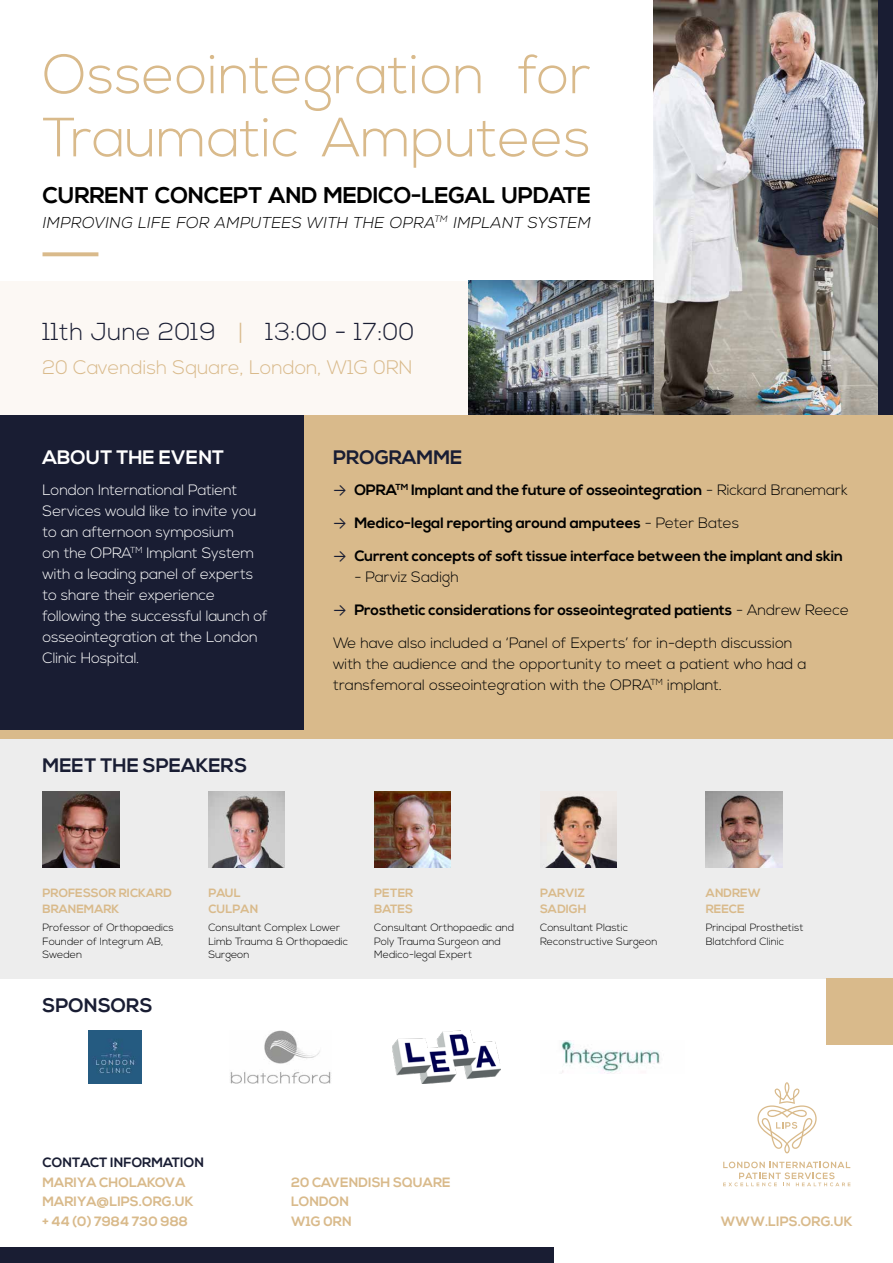
<style>
.page{position:relative;width:893px;height:1263px;background:#fff}
.page>*{position:absolute;margin:0;border:0;box-sizing:border-box;transform-origin:0 0}
.t1{font:300 55.2px/63.2px "Nexa";color:#d9ba8b}
.t2{font:300 24.45px "Nexa";letter-spacing:.015em;color:#191d33}
.t3{font:700 22.65px "Nexa";letter-spacing:-.01em;color:#000}
.t4{font:300 19.65px "Nexa";color:#d9ba8b}
.t5{font:700 19.5px "Nexa";color:#191d33}
.t6{font:700 19.5px "Nexa";color:#fff}
.t7{font:italic 300 15.75px "Nexa";letter-spacing:.005em;color:#000}
.t8{font:700 15px "Nexa";letter-spacing:-.005em;color:#000}
.t9{font:300 15px/21px "Nexa";letter-spacing:-.01em;color:#fff}
.t10{font:300 15px/21px "Nexa";color:#000}
.t11{font:700 13.5px/19.5px "Nexa";color:#d9ba8b}
.t12{font:700 13.5px "Nexa";color:#191d33}
.t13{font:700 12px/16.5px "Nexa";color:#d9ba8b}
.t14{font:300 10.5px/13.5px "Nexa";color:#000}
.s1{color:#d9ba8b}
.s2{font-family:"Calibri";font-weight:400;color:#191d33}
.s3{font-weight:300}
</style>
<div class="page">
<div style="left:0;top:415px;width:893px;height:324px;background:#191d33"></div>
<div style="left:305px;top:415px;width:588px;height:324px;background:#d9ba8b"></div>
<div style="left:0;top:739px;width:893px;height:239px;background:#ededed"></div>
<div style="left:0;top:281px;width:893px;height:134px;background:#fcf8f4"></div>
<svg style="left:43px;top:252px;width:55px;height:4px"></svg>
<img style="left:43px;top:791px;width:76px;height:77px">
<img style="left:208px;top:791px;width:77px;height:77px">
<img style="left:374px;top:791px;width:77px;height:77px">
<img style="left:543px;top:793px;width:74px;height:75px">
<div style="left:0;top:1247px;width:554px;height:16px;background:#191d33"></div>
<div style="left:0;top:730px;width:451px;height:9px;background:#d9ba8b"></div>
<div style="left:877px;top:0;width:16px;height:415px;background:#191d33"></div>
<div style="left:826px;top:978px;width:67px;height:67px;background:#d9ba8b"></div>
<img style="left:654px;top:0;width:223px;height:415px">
<img style="left:88px;top:1030px;width:53px;height:54px">
<img style="left:230px;top:1030px;width:101px;height:54px">
<img style="left:393px;top:1030px;width:107px;height:54px">
<img style="left:561px;top:1040px;width:99px;height:34px">
<img style="left:706px;top:791px;width:76px;height:77px">
<img style="left:469px;top:281px;width:185px;height:134px">
<svg style="left:757px;top:1082px;width:60px;height:71px"></svg>
<svg style="left:723px;top:1161px;width:127px;height:25px"></svg>
<h1 class="t1" style="left:43px;top:45px;width:550px">Osseointegration for<br>Traumatic Amputees</h1>
<h3 class="t3" style="left:43px;top:182px;width:550px">CURRENT CONCEPT AND MEDICO-LEGAL UPDATE</h3>
<h3 class="t7" style="left:43px;top:213px;width:550px">IMPROVING LIFE FOR AMPUTEES WITH THE OPRA<sup>TM</sup> IMPLANT SYSTEM</h3>
<h2 class="t2" style="left:43px;top:317px;width:373px">11th June 2019 <span class="s1">|</span> 13:00 - 17:00</h2>
<h3 class="t4" style="left:43px;top:356px;width:371px">20 Cavendish Square, London, W1G 0RN</h3>
<h3 class="t6" style="left:43px;top:445px;width:183px">ABOUT THE EVENT</h3>
<p class="t9" style="left:43px;top:480px;width:227px">London International Patient<br>Services would like to invite you to an afternoon symposium<br>on the OPRA<sup>TM</sup> Implant System with a leading panel of experts to share their experience following the successful launch of osseointegration at the London<br>Clinic Hospital.</p>
<h3 class="t5" style="left:43px;top:754px;width:206px">MEET THE SPEAKERS</h3>
<h3 class="t5" style="left:333px;top:445px;width:131px">PROGRAMME</h3>
<h3 class="t8" style="left:333px;top:481px;width:516px"><span class="s2">→</span> OPRA<sup>TM</sup> Implant and the future of osseointegration <span class="s3">- Rickard Branemark</span></h3>
<h3 class="t8" style="left:333px;top:514px;width:408px"><span class="s2">→</span> Medico-legal reporting around amputees <span class="s3">- Peter Bates</span></h3>
<h3 class="t8" style="left:333px;top:547px;width:511px"><span class="s2">→</span> Current concepts of soft tissue interface between the implant and skin</h3>
<h3 class="t10" style="left:354px;top:567px;width:106px">- Parviz Sadigh</h3>
<h3 class="t8" style="left:333px;top:601px;width:518px"><span class="s2">→</span> Prosthetic considerations for osseointegrated patients <span class="s3">- Andrew Reece</span></h3>
<h3 class="t10" style="left:333px;top:633px;width:475px">We have also included a ‘Panel of Experts’ for in-depth discussion with the audience and the opportunity to meet a patient who had a transfemoral osseointegration with the OPRA<sup>TM</sup> implant.</h3>
<p class="t13" style="left:43px;top:885px;width:131px">PROFESSOR RICKARD<br>BRANEMARK</p>
<p class="t14" style="left:43px;top:921px;width:133px">Professor of Orthopaedics<br>Founder of Integrum AB,<br>Sweden</p>
<h3 class="t5" style="left:43px;top:994px;width:112px">SPONSORS</h3>
<p class="t13" style="left:208px;top:885px;width:51px">PAUL<br>CULPAN</p>
<p class="t14" style="left:208px;top:921px;width:141px">Consultant Complex Lower<br>Limb Trauma &amp; Orthopaedic<br>Surgeon</p>
<p class="t13" style="left:374px;top:885px;width:41px">PETER<br>BATES</p>
<p class="t14" style="left:374px;top:921px;width:142px">Consultant Orthopaedic and<br>Poly Trauma Surgeon and<br>Medico-legal Expert</p>
<p class="t13" style="left:540px;top:885px;width:48px">PARVIZ<br>SADIGH</p>
<p class="t14" style="left:540px;top:921px;width:119px">Consultant Plastic<br>Reconstructive Surgeon</p>
<p class="t13" style="left:706px;top:885px;width:56px">ANDREW<br>REECE</p>
<p class="t14" style="left:706px;top:921px;width:99px">Principal Prosthetist<br>Blatchford Clinic</p>
<p class="t12" style="left:43px;top:1155px;width:163px">CONTACT INFORMATION</p>
<p class="t11" style="left:43px;top:1173px;width:153px">MARIYA CHOLAKOVA<br>MARIYA@LIPS.ORG.UK + 44 (0) 7984 730 988</p>
<p class="t11" style="left:291px;top:1173px;width:161px">20 CAVENDISH SQUARE<br>LONDON<br>W1G 0RN</p>
<p class="t11" style="left:721px;top:1212px;width:133px">WWW.LIPS.ORG.UK</p>
</div>
